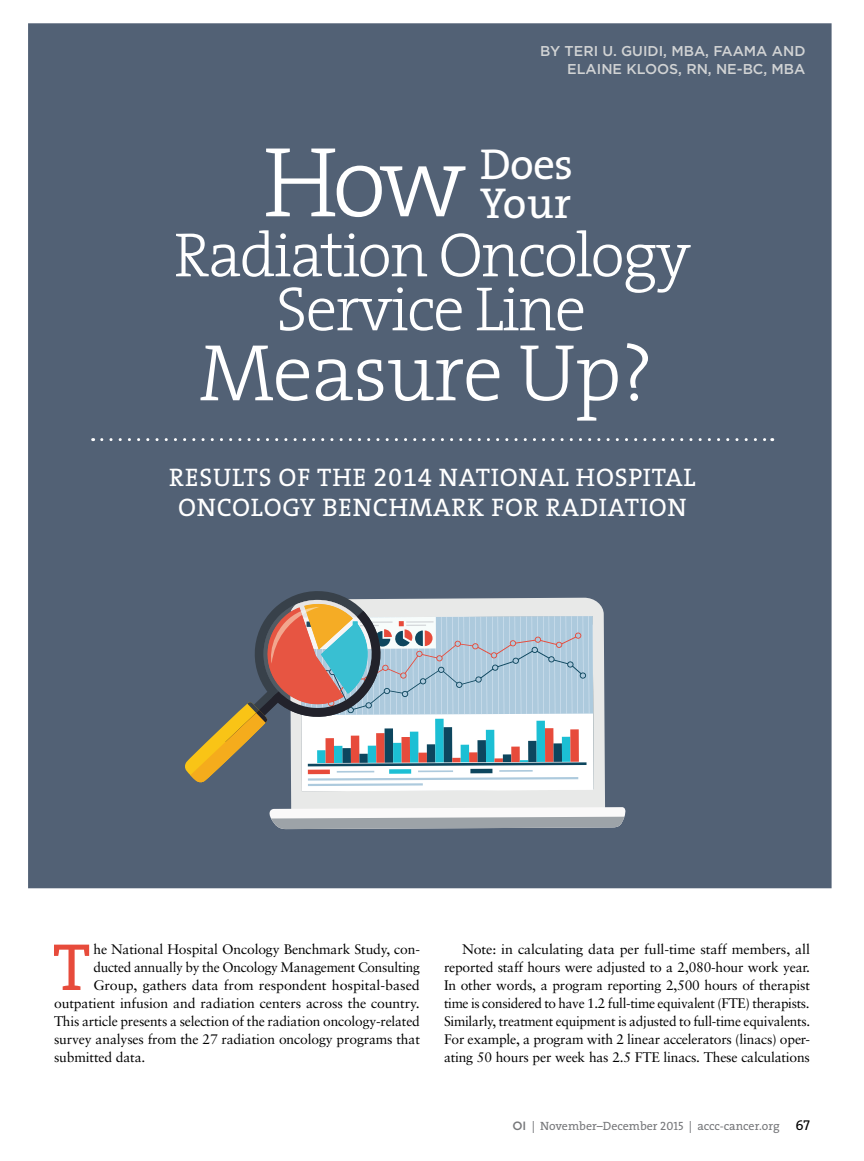
<style>
.page{position:relative;width:864px;height:1161px;background:#fff}
.page>*{position:absolute;margin:0;border:0;box-sizing:border-box;transform-origin:0 0}
.t1{font:300 100.35px "The Serif";color:#fff}
.t2{font:300 81px "The Serif";letter-spacing:-.02em;color:#fff}
.t3{font:67.2px "The Serif";color:#e74b3b}
.t4{font:300 63px/54px "The Serif";letter-spacing:-.03em;color:#fff;text-align:center}
.t5{font:43.5px/39px "The Serif";letter-spacing:-.02em;color:#fff}
.t6{font:25.5px/30px "The Serif";letter-spacing:.03em;color:#fff;text-align:center}
.t7{font:500 14.25px/18px "Gotham HTF";color:#d1d3d4;text-align:right}
.t8{font:13.8px/18px "Sabon";letter-spacing:-.01em;color:#000;text-align:justify}
.t9{font:12px "The Serif";color:#77787b}
.s1{font-family:"The Serif Expert"}
.s2{font-family:"Gotham HTF";font-weight:500}
.s3{font-family:"The Serif Caps"}
.s4{font-family:"The Serif Caps";font-size:14.25px;color:#000}
</style>
<div class="page">
<div style="left:28px;top:23px;width:804px;height:865px;background:#526175"></div>
<div style="left:291px;top:599px;width:314px;height:208px;background:#e8e9e8"></div>
<svg style="left:269px;top:807px;width:357px;height:22px;background:#c5c8cb"></svg>
<svg style="left:301px;top:625px;width:293px;height:166px;background:#f8f8f8"></svg>
<svg style="left:185px;top:591px;width:408px;height:195px"></svg>
<svg style="left:102px;top:438px;width:671px;height:3px"></svg>
<p class="t7" style="left:540px;top:41px;width:267px">BY TERI U. GUIDI, MBA, FAAMA AND<br>ELAINE KLOOS, RN, NE-BC, MBA</p>
<h1 class="t1" style="left:263px;top:99px;width:205px">How</h1>
<h3 class="t5" style="left:480px;top:143px;width:94px">Does<br>Your</h3>
<h3 class="t4" style="left:174px;top:226px;width:518px">Radiation Oncology<br>Service Line</h3>
<h2 class="t2" style="left:199px;top:306px;width:456px">Measure Up?</h2>
<h3 class="t6" style="left:169px;top:462px;width:528px">RESULTS OF THE <span class="s1">2014</span> NATIONAL HOSPITAL<br>ONCOLOGY BENCHMARK FOR RADIATION</h3>
<h3 class="t3" style="left:53px;top:911px;width:39px">T</h3>
<p class="t8" style="left:93px;top:940px;width:328px">he National Hospital Oncology Benchmark Study, con-</p>
<p class="t8" style="left:93px;top:958px;width:328px">ducted annually by the Oncology Management Consulting</p>
<p class="t8" style="left:93px;top:976px;width:328px">Group, gathers data from respondent hospital-based</p>
<p class="t8" style="left:54px;top:994px;width:367px">outpatient infusion and radiation centers across the country.</p>
<p class="t8" style="left:54px;top:1012px;width:367px">This article presents a selection of the radiation oncology-related</p>
<p class="t8" style="left:54px;top:1030px;width:367px">survey analyses from the 27 radiation oncology programs that</p>
<p class="t8" style="left:54px;top:1048px;width:93px">submitted data.</p>
<p class="t8" style="left:444px;top:940px;width:368px;text-indent:18px">Note: in calculating data per full-time staff members, all reported staff hours were adjusted to a 2,080-hour work year.<br>In other words, a program reporting 2,500 hours of therapist time is considered to have 1.2 full-time equivalent (FTE) therapists.<br>Similarly, treatment equipment is adjusted to full-time equivalents.<br>For example, a program with 2 linear accelerators (linacs) oper&shy;ating 50 hours per week has 2.5 FTE linacs. These calculations</p>
<p class="t9" style="left:512px;top:1116px;width:299px"><span class="s2">OI</span> | November–December <span class="s3">2015</span> | accc-cancer.org <span class="s4">67</span></p>
</div>
